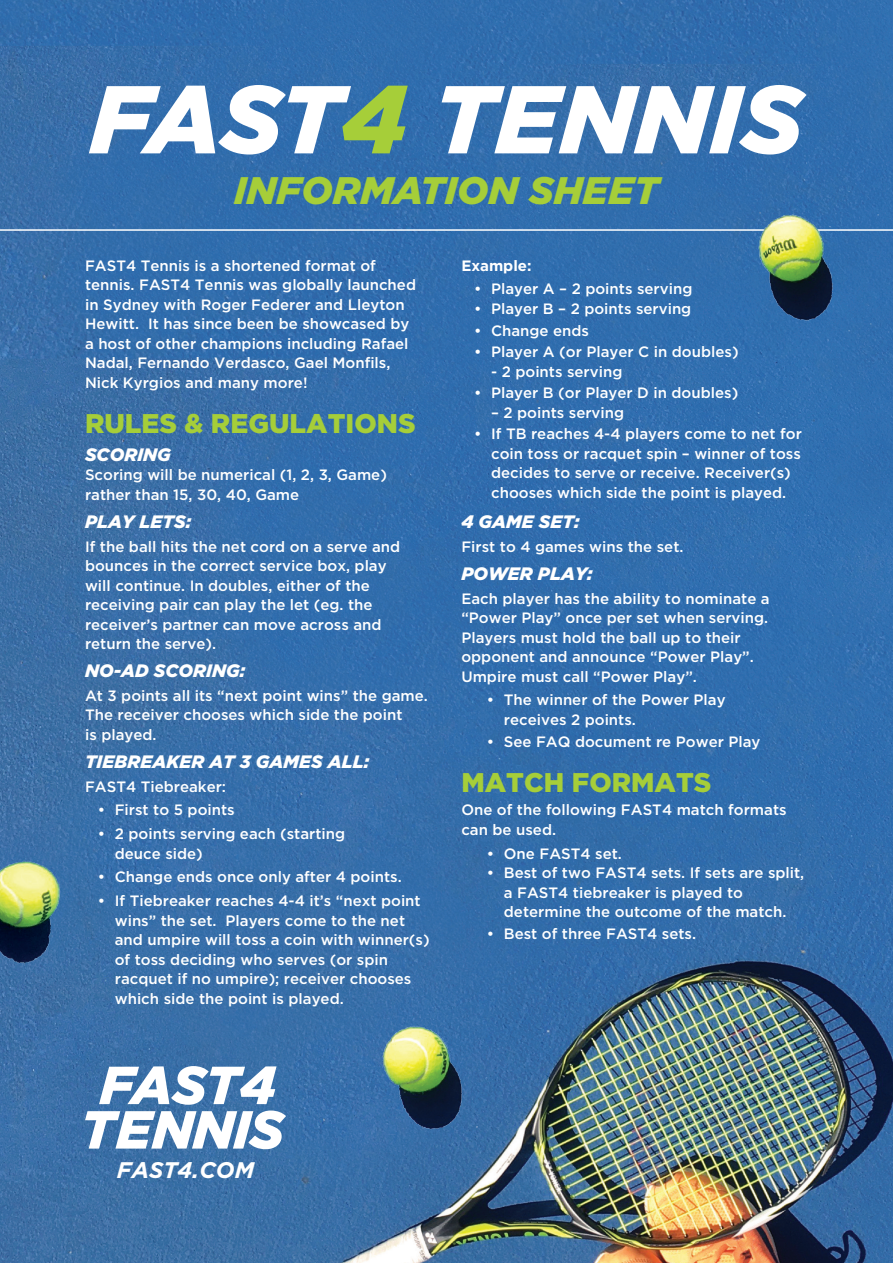
<style>
.page{position:relative;width:893px;height:1263px;background:#fff}
.page>*{position:absolute;margin:0;border:0;box-sizing:border-box;transform-origin:0 0}
.t1{font:italic 900 96px "Gotham HTF";color:#fff}
.t2{font:italic 900 38.4px "Gotham HTF";color:#a6ce39}
.t3{font:900 27px "Gotham HTF";color:#a6ce39}
.t4{font:italic 700 22.5px "Gotham HTF";color:#fff}
.t5{font:italic 900 18px "Gotham HTF";color:#fff}
.t6{font:500 15px/19.5px "Gotham HTF";color:#fff}
.t7{font:700 15px "Gotham HTF";color:#fff}
.s1{color:#a6ce39}
</style>
<div class="page">
<img style="left:0;top:0;width:893px;height:1263px">
<svg style="left:85px;top:1066px;width:201px;height:83px"></svg>
<img style="left:312px;top:974px;width:191px;height:184px">
<hr style="left:0;top:229px;width:893px;height:2px;background:#fff">
<img style="left:0;top:838px;width:117px;height:161px">
<img style="left:741px;top:99px;width:152px;height:245px">
<h1 class="t1" style="left:90px;top:64px;width:714px">FAST<span class="s1">4</span> TENNIS</h1>
<h2 class="t2" style="left:234px;top:168px;width:426px">INFORMATION SHEET</h2>
<p class="t6" style="left:85px;top:255px;width:332px">FAST4 Tennis is a shortened format of tennis. FAST4 Tennis was globally launched in Sydney with Roger Federer and Lleyton Hewitt. It has since been be showcased by a host of other champions including Rafael Nadal, Fernando Verdasco, Gael Monfils, Nick Kyrgios and many more!</p>
<h3 class="t3" style="left:85px;top:408px;width:332px">RULES &amp; REGULATIONS</h3>
<p class="t5" style="left:85px;top:444px;width:87px">SCORING</p>
<p class="t6" style="left:85px;top:465px;width:303px">Scoring will be numerical (1, 2, 3, Game) rather than 15, 30, 40, Game</p>
<p class="t5" style="left:85px;top:511px;width:108px">PLAY LETS:</p>
<p class="t6" style="left:85px;top:536px;width:317px">If the ball hits the net cord on a serve and bounces in the correct service box, play will continue. In doubles, either of the receiving pair can play the let (eg. the receiver’s partner can move across and return the serve).</p>
<p class="t5" style="left:85px;top:660px;width:162px">NO-AD SCORING:</p>
<p class="t6" style="left:85px;top:685px;width:344px">At 3 points all its “next point wins” the game.<br>The receiver chooses which side the point<br>is played.</p>
<p class="t5" style="left:85px;top:751px;width:286px">TIEBREAKER AT 3 GAMES ALL:</p>
<p class="t6" style="left:85px;top:776px;width:143px">FAST4 Tiebreaker:</p>
<p class="t6" style="left:98px;top:800px;width:138px">• First to 5 points</p>
<p class="t6" style="left:115px;top:824px;width:232px;text-indent:-17px">• 2 points serving each (starting deuce side)</p>
<p class="t6" style="left:98px;top:867px;width:305px">• Change ends once only after 4 points.</p>
<p class="t6" style="left:115px;top:891px;width:316px;text-indent:-17px">• If Tiebreaker reaches 4-4 it’s “next point wins” the set. Players come to the net and umpire will toss a coin with winner(s) of toss deciding who serves (or spin racquet if no umpire); receiver chooses which side the point is played.</p>
<p class="t7" style="left:461px;top:257px;width:72px">Example:</p>
<p class="t6" style="left:474px;top:279px;width:220px">• Player A – 2 points serving</p>
<p class="t6" style="left:474px;top:299px;width:219px">• Player B – 2 points serving</p>
<p class="t6" style="left:474px;top:320px;width:117px">• Change ends</p>
<p class="t6" style="left:474px;top:342px;width:266px">• Player A (or Player C in doubles)</p>
<p class="t6" style="left:491px;top:361px;width:133px">- 2 points serving</p>
<p class="t6" style="left:474px;top:383px;width:266px">• Player B (or Player D in doubles)</p>
<p class="t6" style="left:491px;top:402px;width:135px">– 2 points serving</p>
<p class="t6" style="left:491px;top:424px;width:312px;text-indent:-17px">• If TB reaches 4-4 players come to net for coin toss or racquet spin – winner of toss decides to serve or receive. Receiver(s) chooses which side the point is played.</p>
<p class="t5" style="left:461px;top:511px;width:120px">4 GAME SET:</p>
<p class="t6" style="left:461px;top:536px;width:224px">First to 4 games wins the set.</p>
<p class="t5" style="left:461px;top:563px;width:133px">POWER PLAY:</p>
<p class="t6" style="left:461px;top:588px;width:310px">Each player has the ability to nominate a “Power Play” once per set when serving.<br>Players must hold the ball up to their opponent and announce “Power Play”.<br>Umpire must call “Power Play”.</p>
<p class="t6" style="left:504px;top:690px;width:223px;text-indent:-17px">• The winner of the Power Play receives 2 points.</p>
<p class="t6" style="left:487px;top:731px;width:275px">• See FAQ document re Power Play</p>
<h3 class="t3" style="left:461px;top:766px;width:252px">MATCH FORMATS</h3>
<p class="t6" style="left:461px;top:800px;width:327px">One of the following FAST4 match formats can be used.</p>
<p class="t6" style="left:487px;top:843px;width:137px">• One FAST4 set.</p>
<p class="t6" style="left:504px;top:863px;width:302px;text-indent:-17px">• Best of two FAST4 sets. If sets are split, a FAST4 tiebreaker is played to determine the outcome of the match.</p>
<p class="t6" style="left:487px;top:923px;width:211px">• Best of three FAST4 sets.</p>
<h3 class="t4" style="left:117px;top:1156px;width:139px">FAST4.COM</h3>
</div>
